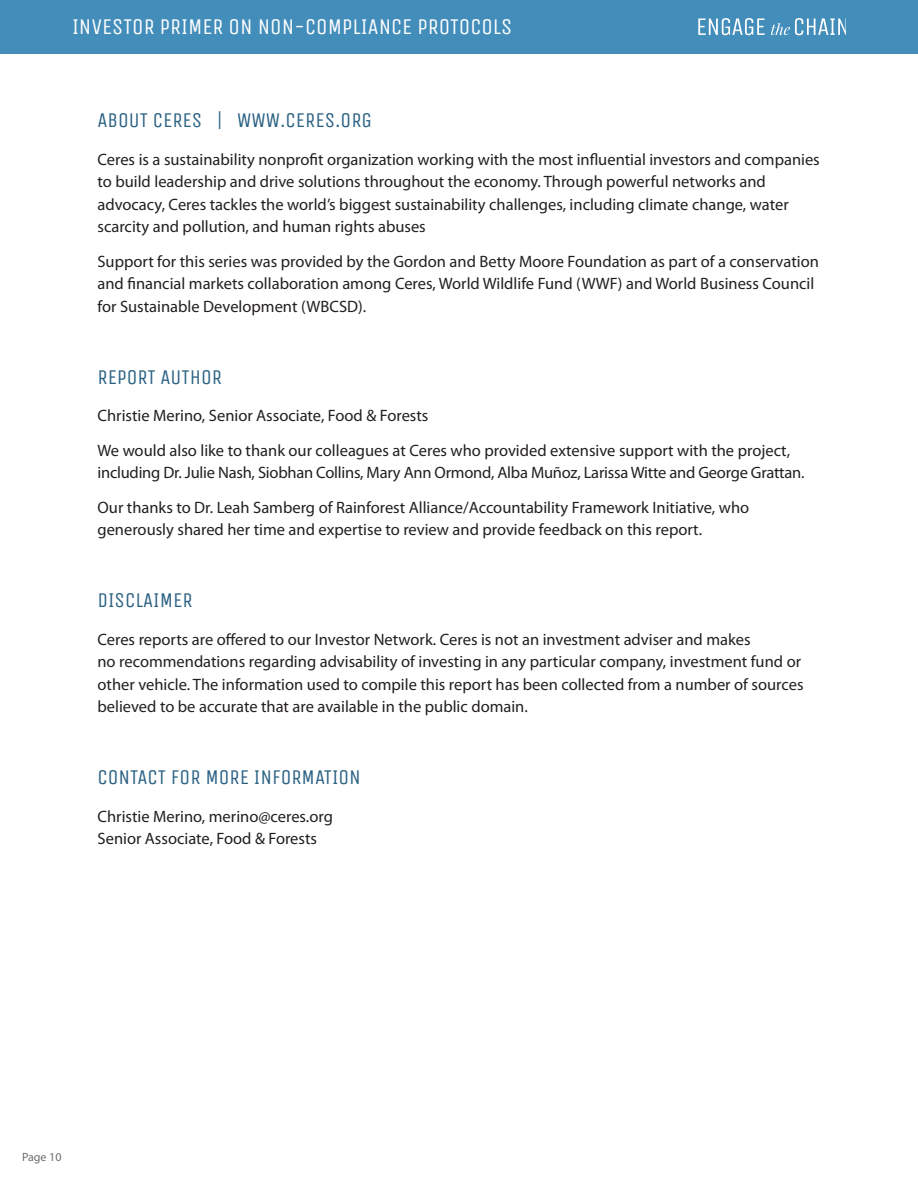
<style>
.page{position:relative;width:918px;height:1188px;background:#fff}
.page>*{position:absolute;margin:0;border:0;box-sizing:border-box;transform-origin:0 0}
.t1{font:22.5px "Unica One";color:#fff}
.t2{font:21px "Unica One";color:#2a6183}
.t3{font:16.5px/22.5px "Myriad Pro";color:#231f20}
.t4{font:12px "Myriad Pro";color:#6c6d70}
</style>
<div class="page">
<div style="left:0;top:0;width:918px;height:54px;background:#438dbb"></div>
<svg style="left:698px;top:18px;width:67px;height:17px"></svg>
<svg style="left:771px;top:18px;width:75px;height:17px"></svg>
<h1 class="t1" style="left:72px;top:14px;width:442px">INVESTOR PRIMER ON NON-COMPLIANCE PROTOCOLS</h1>
<p class="t2" style="left:98px;top:108px;width:276px">ABOUT CERES | WWW.CERES.ORG</p>
<p class="t3" style="left:97px;top:148px;width:724px">Ceres is a sustainability nonprofit organization working with the most influential investors and companies to build leadership and drive solutions throughout the economy. Through powerful networks and advocacy, Ceres tackles the world’s biggest sustainability challenges, including climate change, water scarcity and pollution, and human rights abuses</p>
<p class="t3" style="left:97px;top:250px;width:723px">Support for this series was provided by the Gordon and Betty Moore Foundation as part of a conservation and financial markets collaboration among Ceres, World Wildlife Fund (WWF) and World Business Council for Sustainable Development (WBCSD).</p>
<p class="t2" style="left:98px;top:365px;width:126px">REPORT AUTHOR</p>
<p class="t3" style="left:98px;top:398px;width:694px;line-height:34.5px">Christie Merino, Senior Associate, Food &amp; Forests<br>We would also like to thank our colleagues at Ceres who provided extensive support with the project,</p>
<p class="t3" style="left:98px;top:455px;width:709px;line-height:34.5px">including Dr. Julie Nash, Siobhan Collins, Mary Ann Ormond, Alba Muñoz, Larissa Witte and George Grattan.<br>Our thanks to Dr. Leah Samberg of Rainforest Alliance/Accountability Framework Initiative, who</p>
<p class="t3" style="left:98px;top:518px;width:606px">generously shared her time and expertise to review and provide feedback on this report.</p>
<p class="t2" style="left:98px;top:588px;width:97px">DISCLAIMER</p>
<p class="t3" style="left:97px;top:628px;width:708px">Ceres reports are offered to our Investor Network. Ceres is not an investment adviser and makes<br>no recommendations regarding advisability of investing in any particular company, investment fund or other vehicle. The information used to compile this report has been collected from a number of sources believed to be accurate that are available in the public domain.</p>
<p class="t2" style="left:98px;top:765px;width:265px">CONTACT FOR MORE INFORMATION</p>
<p class="t3" style="left:98px;top:805px;width:237px">Christie Merino, merino@ceres.org<br>Senior Associate, Food &amp; Forests</p>
<p class="t4" style="left:22px;top:1150px;width:41px">Page 10</p>
</div>
